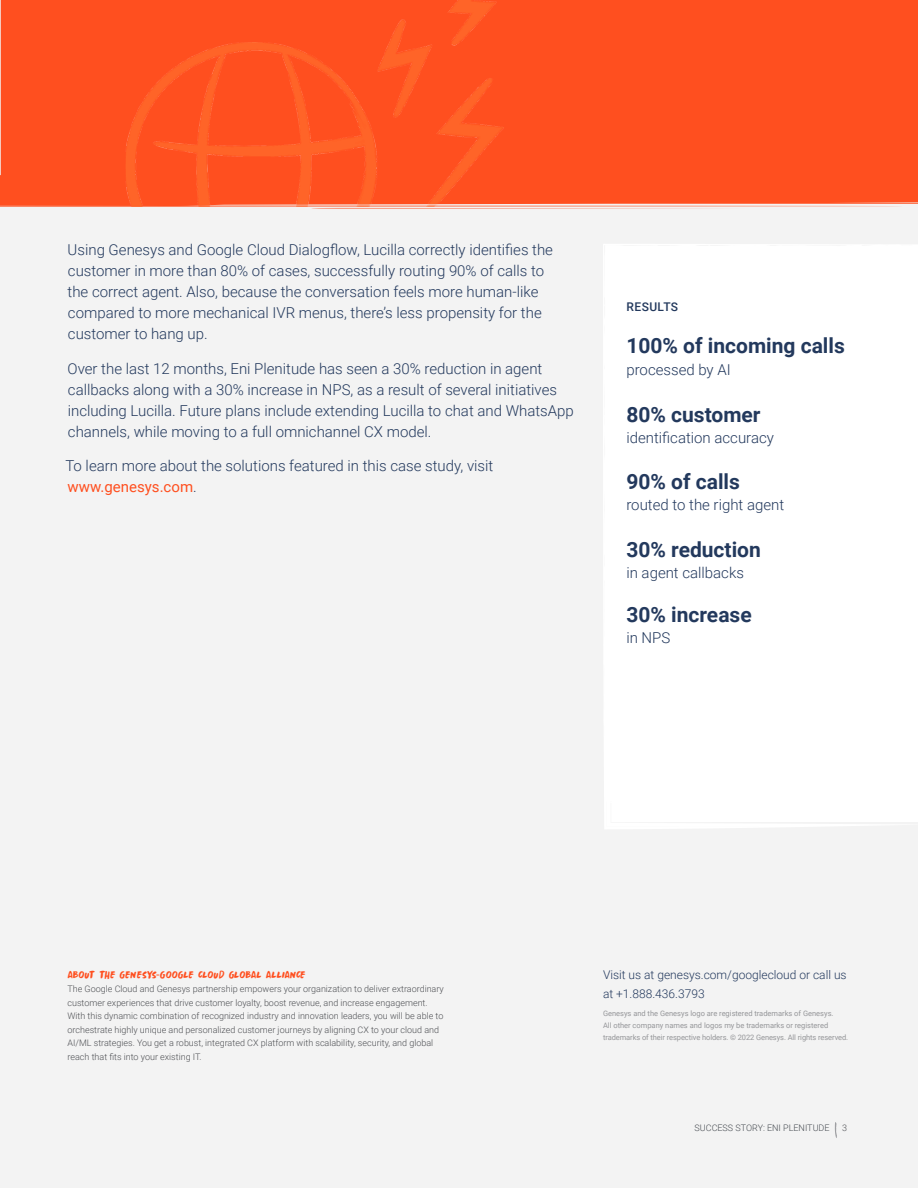
<style>
.page{position:relative;width:918px;height:1188px;background:#f3f3f3}
.page>*{position:absolute;margin:0;border:0;box-sizing:border-box;transform-origin:0 0}
.P1{font:700 21px "Roboto";color:#23395d}
.P1-2{font:300 15px/21px "Roboto";color:#23395d}
.t1{font:300 12px/19.5px "Roboto";color:#23395d}
.t2{font:12px "Springwood Brush";color:#ff4f1f}
.t3{font:500 12px "Roboto";letter-spacing:.035em;color:#23395d}
.t4{font:300 9px/13.5px "Roboto";color:#4e5054}
.t5{font:300 9px "Roboto";color:#464b51}
.t6{font:7.5px/12px "Roboto";color:#959699}
.s1{font-weight:400;color:#ff4f1f}
</style>
<div class="page">
<div style="left:0;top:0;width:918px;height:207px;background:#ff4f1f"></div>
<img style="left:126px;top:0;width:185px;height:207px">
<svg style="left:749px;top:804px;width:169px;height:23px;fill:#fff"></svg>
<svg style="left:835px;top:1122px;width:2px;height:16px"></svg>
<div style="left:749px;top:244px;width:169px;height:560px;background:#fff"></div>
<svg style="left:311px;top:0;width:438px;height:829px"></svg>
<p class="P1-2" style="left:68px;top:239px;width:487px">Using Genesys and Google Cloud Dialogflow, Lucilla correctly identifies the customer in more than 80% of cases, successfully routing 90% of calls to the correct agent. Also, because the conversation feels more human-like compared to more mechanical IVR menus, there’s less propensity for the customer to hang up.</p>
<p class="P1-2" style="left:68px;top:357px;width:508px">Over the last 12 months, Eni Plenitude has seen a 30% reduction in agent callbacks along with a 30% increase in NPS, as a result of several initiatives including Lucilla. Future plans include extending Lucilla to chat and WhatsApp channels, while moving to a full omnichannel CX model.</p>
<p class="P1-2" style="left:65px;top:455px;width:430px">To learn more about the solutions featured in this case study, visit <span class="s1">www.genesys.com</span>.</p>
<h6 class="t3" style="left:627px;top:298px;width:53px">RESULTS</h6>
<p class="P1" style="left:626px;top:330px;width:220px">100% of incoming calls</p>
<p class="P1-2" style="left:626px;top:359px;width:106px">processed by AI</p>
<p class="P1" style="left:626px;top:399px;width:136px">80% customer</p>
<p class="P1-2" style="left:626px;top:426px;width:149px">identification accuracy</p>
<p class="P1" style="left:626px;top:467px;width:115px">90% of calls</p>
<p class="P1-2" style="left:626px;top:494px;width:159px">routed to the right agent</p>
<p class="P1" style="left:626px;top:534px;width:136px">30% reduction</p>
<p class="P1-2" style="left:626px;top:561px;width:119px">in agent callbacks</p>
<p class="P1" style="left:626px;top:600px;width:127px">30% increase</p>
<p class="P1-2" style="left:626px;top:626px;width:46px">in NPS</p>
<p class="t2" style="left:68px;top:968px;width:240px">ABOUT THE GENESYS-GOOGLE CLOUD GLOBAL ALLIANCE</p>
<p class="t4" style="left:68px;top:982px;width:378px">The Google Cloud and Genesys partnership empowers your organization to deliver extraordinary customer experiences that drive customer loyalty, boost revenue, and increase engagement.<br>With this dynamic combination of recognized industry and innovation leaders, you will be able to orchestrate highly unique and personalized customer journeys by aligning CX to your cloud and AI/ML strategies. You get a robust, integrated CX platform with scalability, security, and global reach that fits into your existing IT.</p>
<p class="t1" style="left:603px;top:964px;width:245px">Visit us at genesys.com/googlecloud or call us at +1.888.436.3793</p>
<p class="t6" style="left:603px;top:1007px;width:247px">Genesys and the Genesys logo are registered trademarks of Genesys.<br>All other company names and logos my be trademarks or registered trademarks of their respective holders. © 2022 Genesys. All rights reserved.</p>
<p class="t5" style="left:695px;top:1122px;width:136px">SUCCESS STORY: ENI PLENITUDE</p>
<p class="t4" style="left:842px;top:1121px;width:6px">3</p>
</div>
